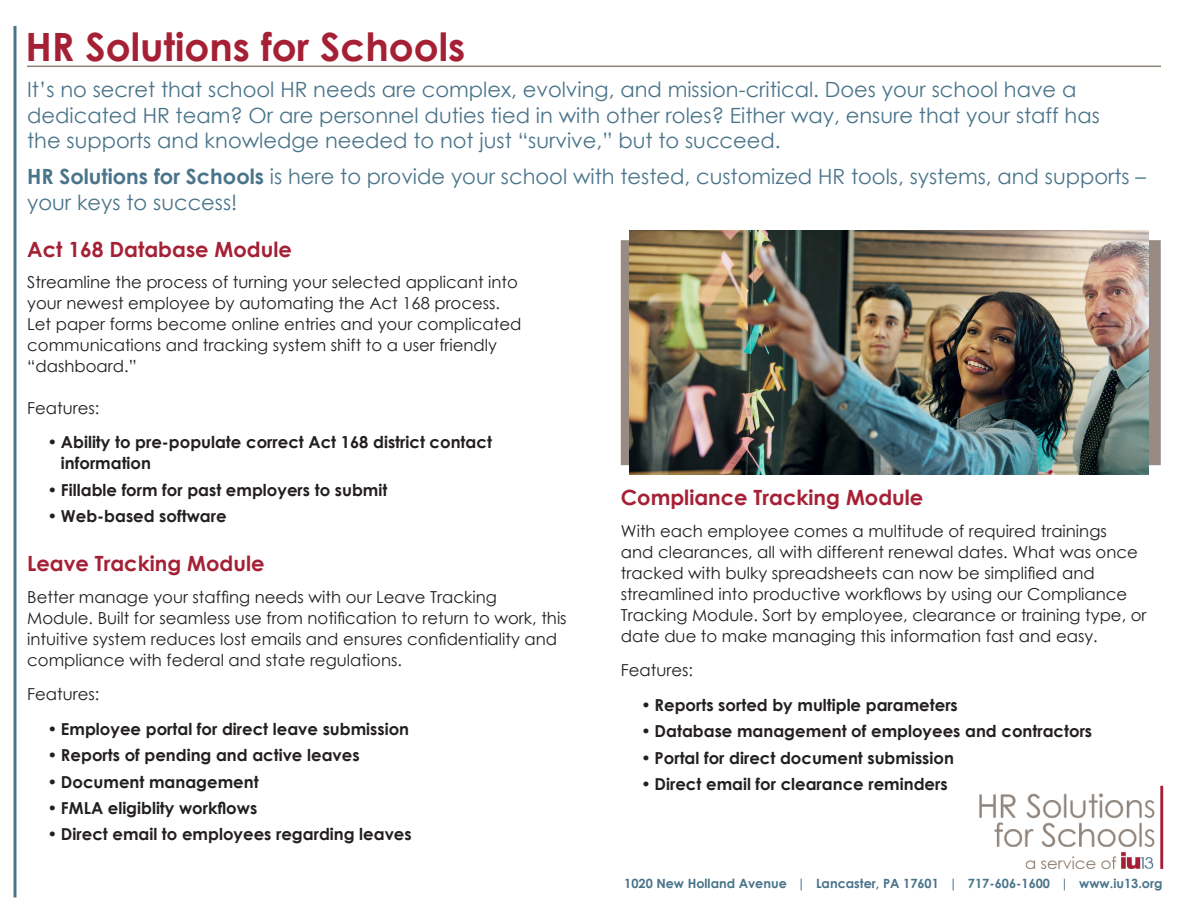
<style>
.page{position:relative;width:1188px;height:918px;background:#fff}
.page>*{position:absolute;margin:0;border:0;box-sizing:border-box;transform-origin:0 0}
.t1{font:700 39px "Century Gothic";color:#a62035}
.t2{font:21px/25.5px "Century Gothic";color:#49748a}
.SubTitle{font:700 21px "Century Gothic";color:#a62035}
.Paragraph_Style_2{font:16.5px/21px "Century Gothic";color:#231f20}
.t3{font:700 16.5px/21px "Century Gothic";color:#231f20}
.t4{font:700 12.75px "Century Gothic";color:#49748a}
.s1{font-weight:700}
</style>
<div class="page">
<hr style="left:14px;top:26px;width:2px;height:871px;background:#49748a">
<div style="left:621px;top:240px;width:540px;height:225px;background:#988b84"></div>
<img style="left:979px;top:785px;width:185px;height:84px">
<hr style="left:27px;top:66px;width:1134px;height:1px;background:#8f8279">
<img style="left:629px;top:230px;width:520px;height:244px">
<p class="t1" style="left:25px;top:17px;width:441px">HR Solutions for Schools</p>
<p class="t2" style="left:27px;top:76px;width:1074px">It’s no secret that school HR needs are complex, evolving, and mission-critical. Does your school have a dedicated HR team? Or are personnel duties tied in with other roles? Either way, ensure that your staff has</p>
<p class="t2" style="left:27px;top:127px;width:755px">the supports and knowledge needed to not just “survive,” but to succeed.</p>
<p class="t2" style="left:27px;top:164px;width:1120px"><span class="s1">HR Solutions for Schools</span> is here to provide your school with tested, customized HR tools, systems, and supports – your keys to success!</p>
<p class="SubTitle" style="left:27px;top:233px;width:266px">Act 168 Database Module</p>
<p class="Paragraph_Style_2" style="left:27px;top:272px;width:496px">Streamline the process of turning your selected applicant into your newest employee by automating the Act 168 process.<br>Let paper forms become online entries and your complicated communications and tracking system shift to a user friendly “dashboard.”</p>
<p class="Paragraph_Style_2" style="left:27px;top:397px;width:74px">Features:</p>
<p class="t3" style="left:61px;top:431px;width:432px;text-indent:-14px">• Ability to pre-populate correct Act 168 district contact information</p>
<p class="t3" style="left:47px;top:478px;width:341px">• Fillable form for past employers to submit</p>
<p class="t3" style="left:47px;top:505px;width:181px">• Web-based software</p>
<p class="SubTitle" style="left:27px;top:547px;width:239px">Leave Tracking Module</p>
<p class="Paragraph_Style_2" style="left:27px;top:586px;width:541px">Better manage your staffing needs with our Leave Tracking Module. Built for seamless use from notification to return to work, this intuitive system reduces lost emails and ensures confidentiality and compliance with federal and state regulations.</p>
<p class="Paragraph_Style_2" style="left:27px;top:684px;width:74px">Features:</p>
<p class="t3" style="left:47px;top:718px;width:363px">• Employee portal for direct leave submission</p>
<p class="t3" style="left:47px;top:744px;width:314px">• Reports of pending and active leaves</p>
<p class="t3" style="left:47px;top:770px;width:213px">• Document management</p>
<p class="t3" style="left:47px;top:797px;width:211px">• FMLA eligiblity workflows</p>
<p class="t3" style="left:47px;top:823px;width:366px">• Direct email to employees regarding leaves</p>
<p class="SubTitle" style="left:621px;top:481px;width:304px">Compliance Tracking Module</p>
<p class="Paragraph_Style_2" style="left:621px;top:520px;width:527px">With each employee comes a multitude of required trainings<br>and clearances, all with different renewal dates. What was once tracked with bulky spreadsheets can now be simplified and streamlined into productive workflows by using our Compliance Tracking Module. Sort by employee, clearance or training type, or date due to make managing this information fast and easy.</p>
<p class="Paragraph_Style_2" style="left:621px;top:660px;width:74px">Features:</p>
<p class="t3" style="left:641px;top:694px;width:318px">• Reports sorted by multiple parameters</p>
<p class="t3" style="left:641px;top:720px;width:453px">• Database management of employees and contractors</p>
<p class="t3" style="left:641px;top:746px;width:314px">• Portal for direct document submission</p>
<p class="t3" style="left:641px;top:773px;width:308px">• Direct email for clearance reminders</p>
<p class="t4" style="left:624px;top:874px;width:540px">1020 New Holland Avenue | Lancaster, PA 17601 | 717-606-1600 | www.iu13.org</p>
</div>
